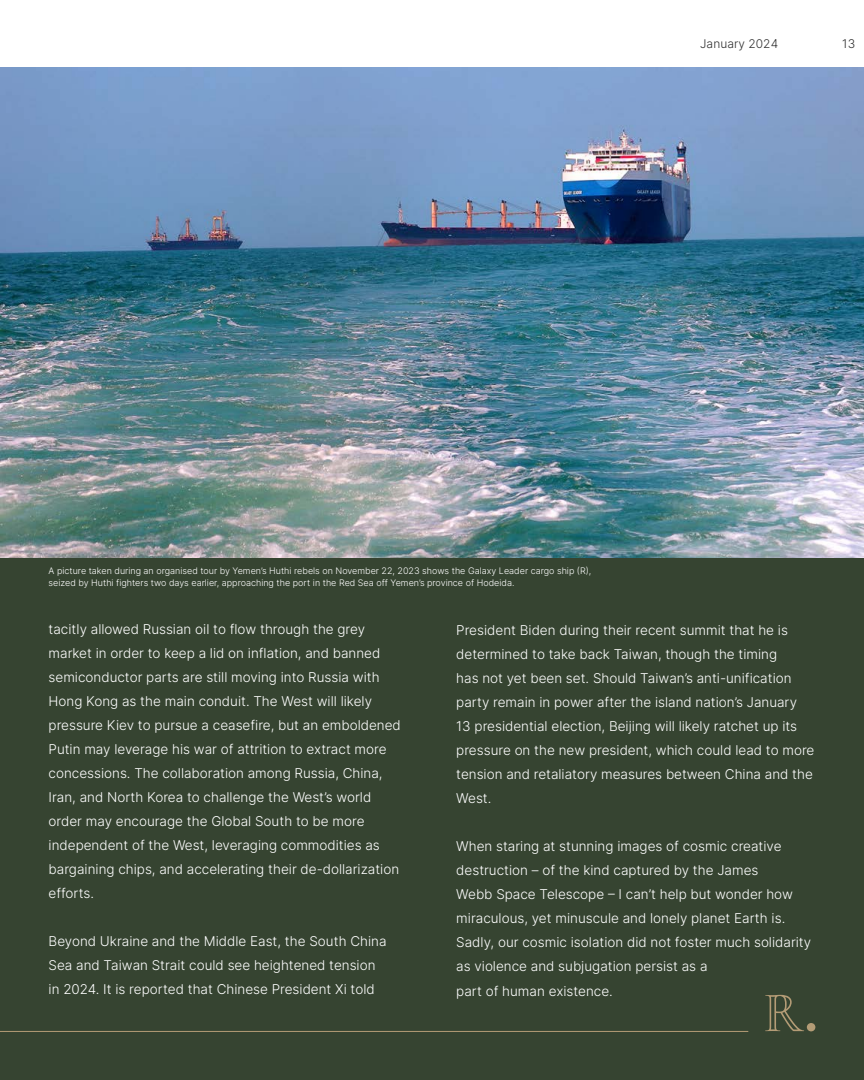
<style>
.page{position:relative;width:864px;height:1080px;background:#fff}
.page>*{position:absolute;margin:0;border:0;box-sizing:border-box;transform-origin:0 0}
.t1{font:300 13.5px/24px "Inter";color:#fff}
.t2{font:300 12px "Inter";letter-spacing:.005em;color:#303030}
.t3{font:300 9px/12px "Inter";color:#fff}
</style>
<div class="page">
<div style="left:0;top:67px;width:864px;height:1013px;background:#364431"></div>
<img style="left:0;top:67px;width:864px;height:491px">
<hr style="left:0;top:1031px;width:748px;height:1px;background:#b49c76">
<svg style="left:765px;top:995px;width:39px;height:36px"></svg>
<div style="left:807px;top:1023px;width:8px;height:8px;background:#b49c76;border-radius:50%"></div>
<p class="t2" style="left:700px;top:35px;width:80px">January 2024</p>
<p class="t2" style="left:842px;top:35px;width:14px">13</p>
<p class="t3" style="left:49px;top:565px;width:544px">A picture taken during an organised tour by Yemen’s Huthi rebels on November 22, 2023 shows the Galaxy Leader cargo ship (R), seized by Huthi fighters two days earlier, approaching the port in the Red Sea off Yemen’s province of Hodeida.</p>
<p class="t1" style="left:49px;top:617px;width:354px">tacitly allowed Russian oil to flow through the grey market in order to keep a lid on inflation, and banned semiconductor parts are still moving into Russia with Hong Kong as the main conduit. The West will likely pressure Kiev to pursue a ceasefire, but an emboldened Putin may leverage his war of attrition to extract more concessions. The collaboration among Russia, China, Iran, and North Korea to challenge the West’s world order may encourage the Global South to be more independent of the West, leveraging commodities as bargaining chips, and accelerating their de-dollarization efforts.</p>
<p class="t1" style="left:49px;top:929px;width:339px">Beyond Ukraine and the Middle East, the South China<br>Sea and Taiwan Strait could see heightened tension in 2024. It is reported that Chinese President Xi told</p>
<p class="t1" style="left:456px;top:618px;width:360px">President Biden during their recent summit that he is determined to take back Taiwan, though the timing<br>has not yet been set. Should Taiwan’s anti-unification party remain in power after the island nation’s January 13 presidential election, Beijing will likely ratchet up its pressure on the new president, which could lead to more tension and retaliatory measures between China and the West.</p>
<p class="t1" style="left:456px;top:834px;width:356px">When staring at stunning images of cosmic creative destruction – of the kind captured by the James<br>Webb Space Telescope – I can’t help but wonder how miraculous, yet minuscule and lonely planet Earth is.<br>Sadly, our cosmic isolation did not foster much solidarity as violence and subjugation persist as a<br>part of human existence.</p>
</div>
